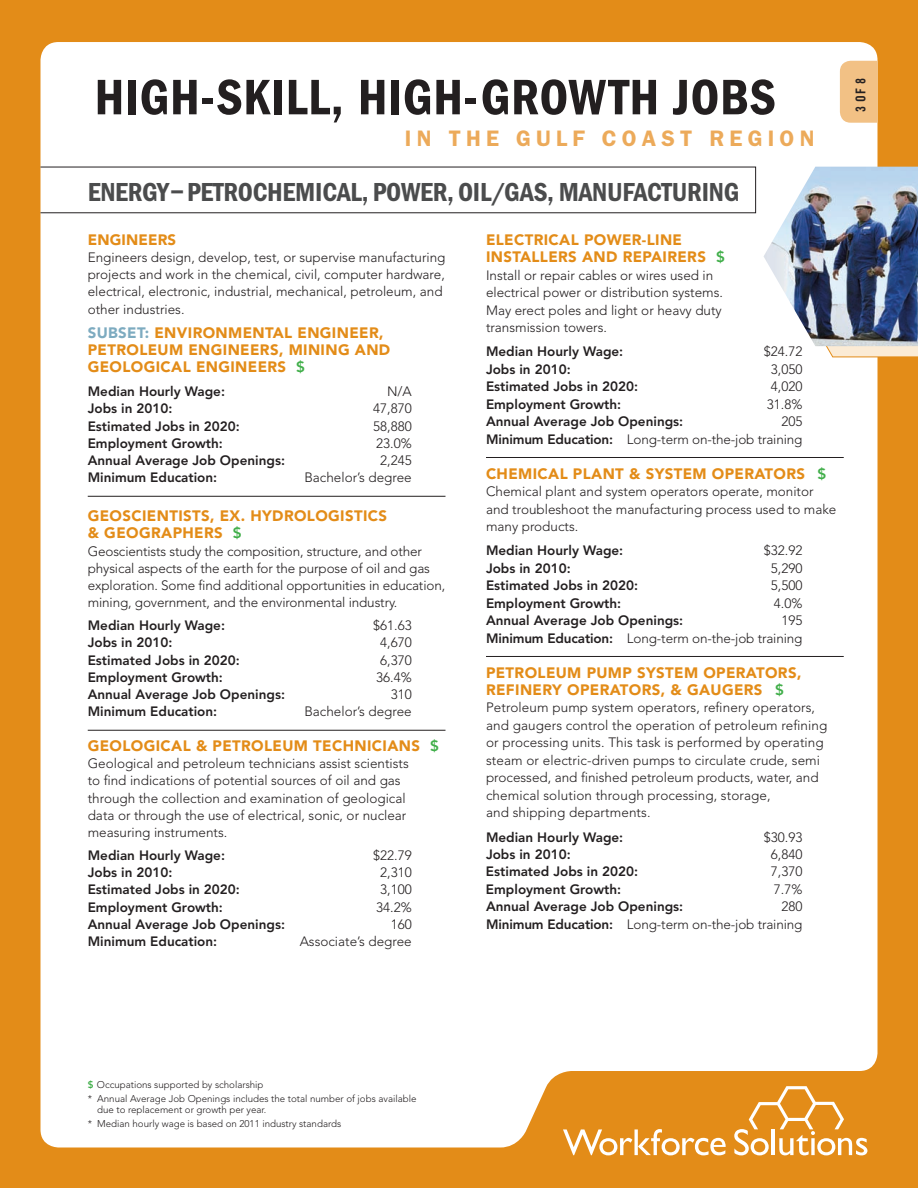
<style>
.page{position:relative;width:918px;height:1188px;background:#e38c18}
.page>*{position:absolute;margin:0;border:0;box-sizing:border-box;transform-origin:0 0}
.t1{font:600 condensed 51.6px "Franklin Gothic";letter-spacing:.01em;color:#231f20}
.t2{font:600 condensed 27px "Franklin Gothic";letter-spacing:-.01em;color:#4b4c4d}
.t3{font:600 22.5px "Franklin Gothic";letter-spacing:.23em;color:#ecaa5a}
.t4{font:900 15px/17.2px "Avenir";letter-spacing:.025em;color:#e38c18}
.t5{font:300 13.5px/17.4px "Avenir";color:#231f20}
.t6{font:800 13.5px "Avenir";color:#231f20}
.t7{font:13.5px "Trade Gothic Bold Cond Twenty";color:#231f20}
.t8{font:300 9.75px/13.8px "Avenir";color:#231f20}
.s1{color:#7dabc0}
.s2{font-weight:800;color:#40ae49}
.s3{font-weight:800}
</style>
<div class="page">
<div style="left:40px;top:42px;width:838px;height:1106px;background:#fff"></div>
<div style="left:840px;top:61px;width:38px;height:62px;background:#f2c185"></div>
<svg style="left:563px;top:1129px;width:163px;height:26px"></svg>
<svg style="left:734px;top:1086px;width:133px;height:69px"></svg>
<hr style="left:88px;top:496px;width:358px;height:1px;background:#231f20">
<hr style="left:88px;top:730px;width:358px;height:1px;background:#231f20">
<hr style="left:486px;top:457px;width:358px;height:1px;background:#231f20">
<hr style="left:486px;top:656px;width:358px;height:1px;background:#231f20">
<svg style="left:781px;top:346px;width:137px;height:11px;background:#faeddb"></svg>
<img style="left:764px;top:167px;width:154px;height:179px">
<h1 class="t1" style="left:94px;top:68px;width:681px">HIGH-SKILL, HIGH-GROWTH JOBS</h1>
<p class="t7" style="left:852px;top:112px;width:36px;rotate:-90deg">3 of 8</p>
<h3 class="t3" style="left:405px;top:125px;width:411px">IN THE GULF COAST REGION</h3>
<h2 class="t2" style="left:88px;top:177px;width:653px">ENERGY–PETROCHEMICAL, POWER, OIL/GAS, MANUFACTURING</h2>
<p class="t4" style="left:88px;top:231px;width:89px">ENGINEERS</p>
<p class="t5" style="left:88px;top:249px;width:359px">Engineers design, develop, test, or supervise manufacturing projects and work in the chemical, civil, computer hardware, electrical, electronic, industrial, mechanical, petroleum, and other industries.</p>
<p class="t4" style="left:88px;top:324px;width:304px"><span class="s1">SUBSET:</span> ENVIRONMENTAL ENGINEER,<br>PETROLEUM ENGINEERS, MINING AND<br>GEOLOGICAL ENGINEERS <span class="s2">$</span></p>
<p class="t6" style="left:88px;top:383px;width:139px">Median Hourly Wage:</p>
<p class="t5" style="left:387px;top:383px;width:26px">N/A</p>
<p class="t6" style="left:88px;top:401px;width:86px">Jobs in 2010:</p>
<p class="t5" style="left:373px;top:400px;width:40px">47,870</p>
<p class="t6" style="left:88px;top:418px;width:154px">Estimated Jobs in 2020:</p>
<p class="t5" style="left:373px;top:417px;width:40px">58,880</p>
<p class="t6" style="left:88px;top:435px;width:137px">Employment Growth:</p>
<p class="t5" style="left:376px;top:435px;width:37px">23.0%</p>
<p class="t6" style="left:88px;top:452px;width:199px">Annual Average Job Openings:</p>
<p class="t5" style="left:380px;top:452px;width:33px">2,245</p>
<p class="t6" style="left:88px;top:470px;width:131px">Minimum Education:</p>
<p class="t5" style="left:304px;top:469px;width:109px">Bachelor’s degree</p>
<p class="t4" style="left:88px;top:507px;width:174px">GEOSCIENTISTS, EX. HYDROLOGI</p>
<p class="t4" style="left:345px;top:507px;width:44px">STICS</p>
<p class="t4" style="left:88px;top:524px;width:29px">&amp; GEOGRA</p>
<p class="t4" style="left:173px;top:524px;width:21px">PHER</p>
<p class="t4" style="left:214px;top:524px;width:29px">S <span class="s2">$</span></p>
<p class="t5" style="left:88px;top:542px;width:359px">Geoscientists study the composition, structure, and other physical aspects of the earth for the purpose of oil and gas exploration. Some find additional opportunities in education, mining, government, and the environmental industry.</p>
<p class="t6" style="left:88px;top:617px;width:139px">Median Hourly Wage:</p>
<p class="t5" style="left:373px;top:617px;width:40px">$61.63</p>
<p class="t6" style="left:88px;top:635px;width:86px">Jobs in 2010:</p>
<p class="t5" style="left:380px;top:634px;width:33px">4,670</p>
<p class="t6" style="left:88px;top:652px;width:154px">Estimated Jobs in 2020:</p>
<p class="t5" style="left:380px;top:651px;width:33px">6,370</p>
<p class="t6" style="left:88px;top:669px;width:137px">Employment Growth:</p>
<p class="t5" style="left:376px;top:669px;width:37px">36.4%</p>
<p class="t6" style="left:88px;top:686px;width:199px">Annual Average Job Openings:</p>
<p class="t5" style="left:391px;top:686px;width:23px">310</p>
<p class="t6" style="left:88px;top:704px;width:131px">Minimum Education:</p>
<p class="t5" style="left:304px;top:703px;width:109px">Bachelor’s degree</p>
<p class="t4" style="left:88px;top:737px;width:353px">GEOLOGICAL &amp; PETROLEUM TECHNICIANS <span class="s2">$</span></p>
<p class="t5" style="left:88px;top:755px;width:323px">Geological and petroleum technicians assist scientists to find indications of potential sources of oil and gas through the collection and examination of geological data or through the use of electrical, sonic, or nuclear measuring instruments.</p>
<p class="t6" style="left:88px;top:847px;width:139px">Median Hourly Wage:</p>
<p class="t5" style="left:373px;top:846px;width:40px">$22.79</p>
<p class="t6" style="left:88px;top:864px;width:86px">Jobs in 2010:</p>
<p class="t5" style="left:380px;top:864px;width:33px">2,310</p>
<p class="t6" style="left:88px;top:882px;width:154px">Estimated Jobs in 2020:</p>
<p class="t5" style="left:380px;top:881px;width:33px">3,100</p>
<p class="t6" style="left:88px;top:899px;width:137px">Employment Growth:</p>
<p class="t5" style="left:376px;top:898px;width:37px">34.2%</p>
<p class="t6" style="left:88px;top:916px;width:199px">Annual Average Job Openings:</p>
<p class="t5" style="left:391px;top:915px;width:23px">160</p>
<p class="t6" style="left:88px;top:933px;width:131px">Minimum Education:</p>
<p class="t5" style="left:300px;top:933px;width:114px">Associate’s degree</p>
<p class="t4" style="left:486px;top:231px;width:11px">ELECTRICAL</p>
<p class="t4" style="left:584px;top:231px;width:73px">POWER-LINE</p>
<p class="t4" style="left:486px;top:248px;width:37px">INSTALLER</p>
<p class="t4" style="left:568px;top:248px;width:27px">S AND</p>
<p class="t4" style="left:623px;top:248px;width:39px">RE PAIRER</p>
<p class="t4" style="left:697px;top:248px;width:29px">S <span class="s2">$</span></p>
<p class="t5" style="left:486px;top:266px;width:239px">Install or repair cables or wires used in electrical power or distribution systems.<br>May erect poles and light or heavy duty transmission towers.</p>
<p class="t6" style="left:486px;top:344px;width:139px">Median Hourly Wage:</p>
<p class="t5" style="left:764px;top:343px;width:40px">$24.72</p>
<p class="t6" style="left:486px;top:361px;width:86px">Jobs in 2010:</p>
<p class="t5" style="left:771px;top:360px;width:33px">3,050</p>
<p class="t6" style="left:486px;top:378px;width:154px">Estimated Jobs in 2020:</p>
<p class="t5" style="left:771px;top:378px;width:33px">4,020</p>
<p class="t6" style="left:486px;top:396px;width:137px">Employment Growth:</p>
<p class="t5" style="left:767px;top:395px;width:37px">31.8%</p>
<p class="t6" style="left:486px;top:413px;width:199px">Annual Average Job Openings:</p>
<p class="t5" style="left:486px;top:413px;width:318px;text-align:right">205<br><span class="s3">Minimum Education:</span> Long-term on-the-job training</p>
<p class="t4" style="left:486px;top:465px;width:342px">CHEMICAL PLANT &amp; SYSTEM OPERATORS <span class="s2">$</span></p>
<p class="t5" style="left:486px;top:483px;width:352px">Chemical plant and system operators operate, monitor and troubleshoot the manufacturing process used to make many products.</p>
<p class="t6" style="left:486px;top:543px;width:139px">Median Hourly Wage:</p>
<p class="t5" style="left:764px;top:542px;width:40px">$32.92</p>
<p class="t6" style="left:486px;top:560px;width:86px">Jobs in 2010:</p>
<p class="t5" style="left:771px;top:559px;width:33px">5,290</p>
<p class="t6" style="left:486px;top:577px;width:154px">Estimated Jobs in 2020:</p>
<p class="t5" style="left:771px;top:577px;width:33px">5,500</p>
<p class="t6" style="left:486px;top:595px;width:137px">Employment Growth:</p>
<p class="t5" style="left:774px;top:594px;width:30px">4.0%</p>
<p class="t6" style="left:486px;top:612px;width:199px">Annual Average Job Openings:</p>
<p class="t5" style="left:486px;top:612px;width:318px;text-align:right">195<br><span class="s3">Minimum Education:</span> Long-term on-the-job training</p>
<p class="t4" style="left:486px;top:664px;width:317px">PETROLEUM PUMP SYSTEM OPERATORS,<br>REFINERY OPERATORS, &amp; GAUGERS <span class="s2">$</span></p>
<p class="t5" style="left:486px;top:699px;width:343px">Petroleum pump system operators, refinery operators, and gaugers control the operation of petroleum refining or processing units. This task is performed by operating steam or electric-driven pumps to circulate crude, semi processed, and finished petroleum products, water, and chemical solution through processing, storage,<br>and shipping departments.</p>
<p class="t6" style="left:486px;top:829px;width:139px">Median Hourly Wage:</p>
<p class="t5" style="left:764px;top:828px;width:40px">$30.93</p>
<p class="t6" style="left:486px;top:846px;width:86px">Jobs in 2010:</p>
<p class="t5" style="left:771px;top:846px;width:33px">6,840</p>
<p class="t6" style="left:486px;top:864px;width:154px">Estimated Jobs in 2020:</p>
<p class="t5" style="left:771px;top:863px;width:33px">7,370</p>
<p class="t6" style="left:486px;top:881px;width:137px">Employment Growth:</p>
<p class="t5" style="left:774px;top:881px;width:30px">7.7%</p>
<p class="t6" style="left:486px;top:899px;width:199px">Annual Average Job Openings:</p>
<p class="t5" style="left:486px;top:898px;width:318px;text-align:right">280<br><span class="s3">Minimum Education:</span> Long-term on-the-job training</p>
<p class="t8" style="left:88px;top:1078px;width:330px"><span class="s2">$</span> Occupations supported by scholarship<br>* Annual Average Job Openings includes the total number of jobs available</p>
<p class="t8" style="left:88px;top:1103px;width:255px;text-indent:9px">due to replacement or growth per year.<br>* Median hourly wage is based on 2011 industry standards</p>
</div>
